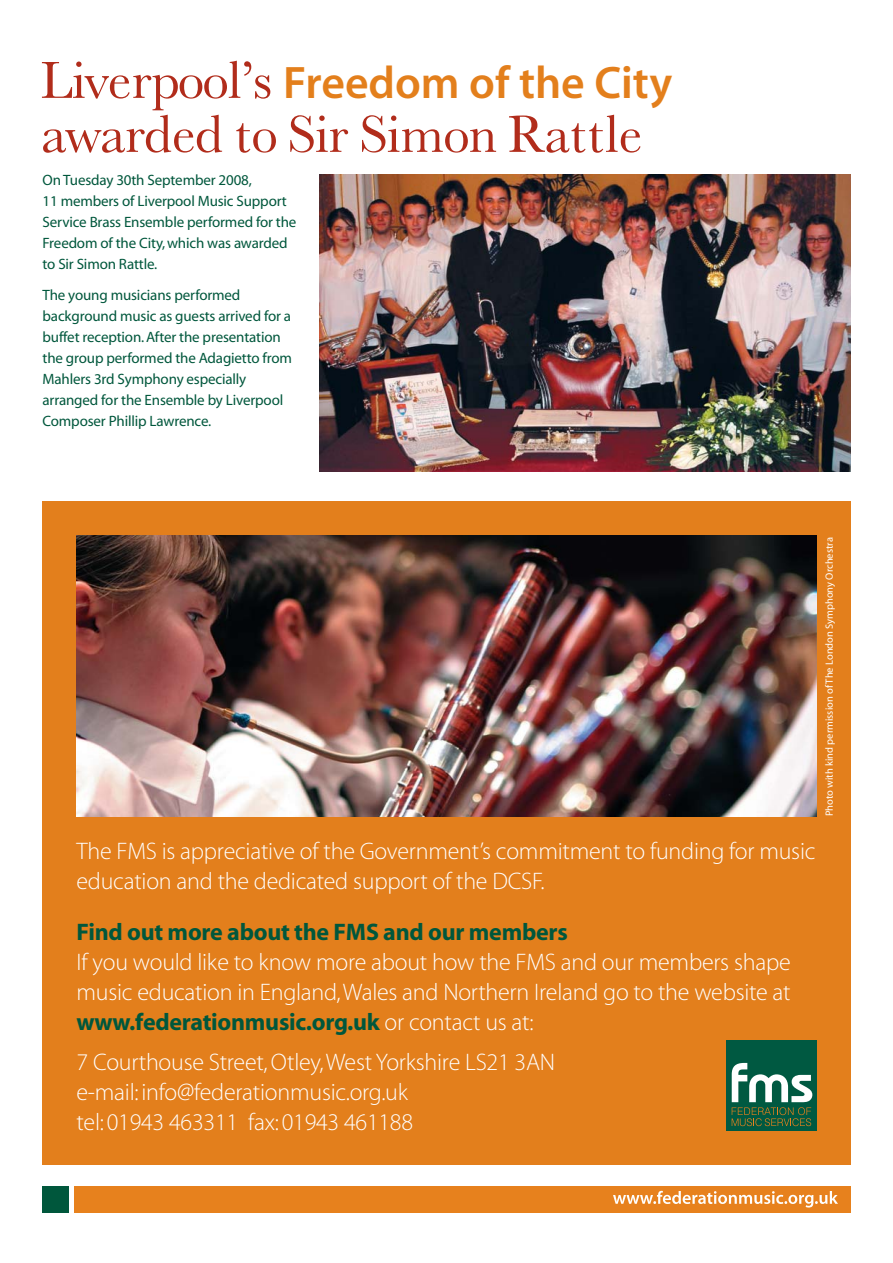
<style>
.page{position:relative;width:893px;height:1263px;background:#fff}
.page>*{position:absolute;margin:0;border:0;box-sizing:border-box;transform-origin:0 0}
.t1{font:54px "Baskerville No 2 BT";letter-spacing:-.035em;color:#b12c1b}
.t2{font:45.75px "Myriad MM 565 600";color:#e37f1c}
.t3{font:24px/30px "Myriad MM 215 600";letter-spacing:-.01em;color:#fff}
.t4{font:24px "Myriad MM 700 600";letter-spacing:-.01em;color:#00573c}
.t5{font:15px/21px "Myriad MM 400 600";letter-spacing:-.01em;color:#00573c}
.t6{font:10.5px "Myriad MM 400 600";color:#fff}
.s1{font-family:"Baskerville No 2 BT";font-size:54px;color:#b12c1b}
.s2{font-family:"Myriad MM 215 600";color:#fff}
</style>
<div class="page">
<div style="left:43px;top:502px;width:807px;height:663px;background:#e37f1c"></div>
<img style="left:77px;top:536px;width:739px;height:280px">
<img style="left:319px;top:174px;width:531px;height:298px">
<div style="left:74px;top:1186px;width:776px;height:27px;background:#e7811d"></div>
<svg style="left:613px;top:1191px;width:225px;height:17px"></svg>
<div style="left:42px;top:1186px;width:27px;height:27px;background:#00573c"></div>
<div style="left:726px;top:1041px;width:90px;height:90px;background:#005941"></div>
<svg style="left:731px;top:1063px;width:81px;height:63px"></svg>
<h2 class="t2" style="left:40px;top:65px;width:633px"><span class="s1">Liverpool’s</span> Freedom of the City</h2>
<h1 class="t1" style="left:40px;top:113px;width:605px">awarded to Sir Simon Rattle</h1>
<p class="t5" style="left:43px;top:171px;width:255px">On Tuesday 30th September 2008,<br>11 members of Liverpool Music Support Service Brass Ensemble performed for the Freedom of the City, which was awarded to Sir Simon Rattle.</p>
<p class="t5" style="left:43px;top:286px;width:251px">The young musicians performed background music as guests arrived for a buffet reception. After the presentation the group performed the Adagietto from Mahlers 3rd Symphony especially arranged for the Ensemble by Liverpool Composer Phillip Lawrence.</p>
<h3 class="t3" style="left:77px;top:838px;width:740px">The FMS is appreciative of the Government’s commitment to funding for music education and the dedicated support of the DCSF.</h3>
<h3 class="t4" style="left:77px;top:923px;width:492px">Find out more about the FMS and our members</h3>
<h3 class="t3" style="left:77px;top:949px;width:715px">If you would like to know more about how the FMS and our members shape music education in England,Wales and Northern Ireland go to the website at</h3>
<h3 class="t4" style="left:77px;top:1013px;width:458px">www.federationmusic.org.uk <span class="s2">or contact us at:</span></h3>
<h3 class="t3" style="left:77px;top:1050px;width:480px">7 Courthouse Street, Otley,West Yorkshire LS21 3AN e-mail: info@federationmusic.org.uk<br>tel: 01943 463311 fax: 01943 461188</h3>
<p class="t6" style="left:825px;top:816px;width:281px;rotate:-90deg">Photo with kind permission of The London Symphony Orchestra</p>
</div>
